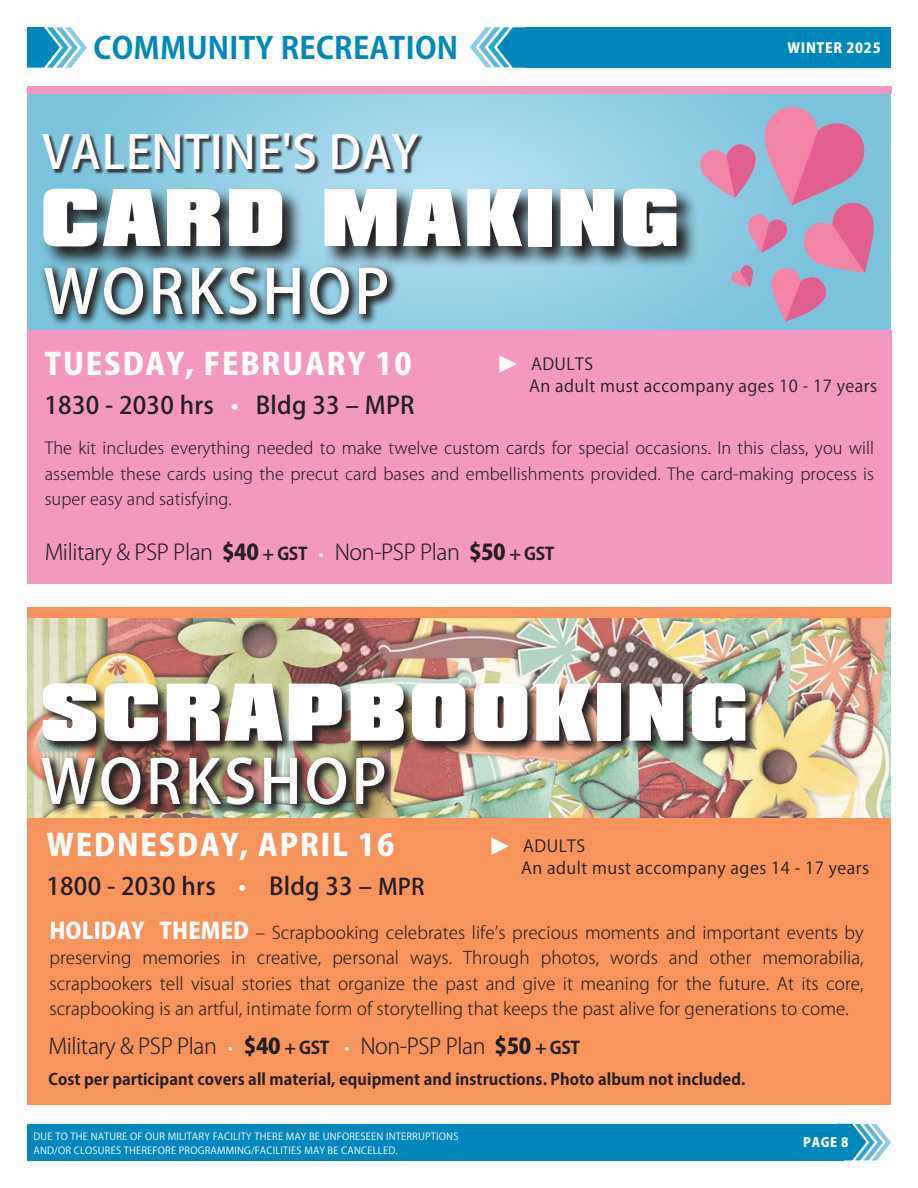
<style>
.page{position:relative;width:918px;height:1188px;background:#fff}
.page>*{position:absolute;margin:0;border:0;box-sizing:border-box;transform-origin:0 0}
.t1{font:900 70.2px "Compacta BT";letter-spacing:.05em;color:#fff;scale:1.05 1}
.t2{font:500 60.15px "Koz Go Pro";letter-spacing:.05em;color:#fff}
.t3{font:500 45.6px "Koz Go Pro";letter-spacing:.02em;color:#fff}
.t4{font:800 30px "Koz Go Pro";letter-spacing:.06em;color:#fff}
.t5{font:700 30px "Koz Go Pr 6 N";letter-spacing:.01em;color:#0088bc}
.t6{font:500 24px "Koz Go Pro";letter-spacing:.01em;color:#231f20}
.t7{font:300 21.6px "Koz Go Pro";letter-spacing:-.02em;color:#231f20}
.t8{font:300 17.25px/25.5px "Koz Go Pro";letter-spacing:.005em;color:#231f20;text-align:justify}
.t9{font:300 16.5px/25.5px "Koz Go Pro";letter-spacing:.005em;color:#231f20;text-align:justify}
.t10{font:16.5px/22.5px "Koz Go Pro";letter-spacing:.03em;color:#231f20}
.t11{font:700 15.75px "Koz Go Pro";letter-spacing:.005em;color:#231f20}
.t12{font:800 13.8px "Koz Go Pro";letter-spacing:.05em;color:#fff}
.t13{font:800 12.75px "Koz Go Pro";color:#fff}
.t14{font:9.75px/13.5px "Koz Go Pro";letter-spacing:.02em;color:#fff}
.s1{color:#fff}
.s2{font-weight:800}
.s3{font-weight:700;font-size:17.25px}
.s4{font-size:17.25px;color:#fff}
.s5{font-size:22.5px}
.s6{font-weight:800;font-size:22.5px;color:#fff}
</style>
<div class="page">
<svg style="left:843px;top:1124px;width:48px;height:37px"></svg>
<div style="left:27px;top:1124px;width:816px;height:37px;background:#0088bc"></div>
<img style="left:27px;top:618px;width:864px;height:201px">
<div style="left:526px;top:27px;width:365px;height:41px;background:#0088bc"></div>
<svg style="left:27px;top:27px;width:60px;height:41px"></svg>
<svg style="left:470px;top:27px;width:56px;height:41px"></svg>
<svg style="left:27px;top:94px;width:864px;height:236px;background:#92cfe4"></svg>
<svg style="left:698px;top:99px;width:180px;height:222px;background:#a9a6c4"></svg>
<div style="left:27px;top:86px;width:864px;height:8px;background:#f398c1"></div>
<svg style="left:42px;top:187px;width:656px;height:82px;background:#5b7580"></svg>
<svg style="left:40px;top:263px;width:360px;height:64px;background:#5e8492"></svg>
<div style="left:27px;top:330px;width:864px;height:254px;background:#f398c1"></div>
<svg style="left:499px;top:355px;width:18px;height:18px"></svg>
<div style="left:27px;top:607px;width:864px;height:11px;background:#f7935c"></div>
<div style="left:27px;top:819px;width:864px;height:286px;background:#f7935c"></div>
<svg style="left:491px;top:837px;width:18px;height:18px"></svg>
<img style="left:38px;top:753px;width:359px;height:64px">
<img style="left:42px;top:682px;width:716px;height:72px">
<div style="left:43px;top:134px;width:381px;height:41px;background:#231f20;opacity:.8"></div>
<h3 class="t5" style="left:93px;top:31px;width:366px">COMMUNITY RECREATION</h3>
<p class="t12" style="left:787px;top:39px;width:95px">WINTER 2025</p>
<h3 class="t3" style="left:42px;top:123px;width:378px">VALENTINE'S DAY</h3>
<h1 class="t1" style="left:41px;top:175px;width:609px">CARD MAKING</h1>
<h2 class="t2" style="left:43px;top:253px;width:348px">WORKSHOP</h2>
<h3 class="t4" style="left:45px;top:344px;width:369px">TUESDAY, FEBRUARY 10</h3>
<h3 class="t6" style="left:45px;top:390px;width:372px">1830 - 2030 hrs <span class="s1">•</span> Bldg 33 – MPR</h3>
<p class="t10" style="left:529px;top:353px;width:350px">ADULTS<br>An adult must accompany ages 10 - 17 years</p>
<p class="t9" style="left:45px;top:435px;width:831px">The kit includes everything needed to make twelve custom cards for special occasions. In this class, you will assemble these cards using the precut card bases and embellishments provided. The card-making process is super easy and satisfying.</p>
<p class="t7" style="left:45px;top:538px;width:511px">Military &amp; PSP Plan <span class="s2">$40</span> <span class="s3">+ GST</span> <span class="s4">•</span> Non-PSP Plan <span class="s2">$50</span> <span class="s3">+ GST</span></p>
<h1 class="t1" style="left:40px;top:670px;width:675px">SCRAPBOOKING</h1>
<h2 class="t2" style="left:40px;top:743px;width:348px">WORKSHOP</h2>
<h3 class="t4" style="left:46px;top:825px;width:350px">WEDNESDAY, APRIL 16</h3>
<h3 class="t6" style="left:46px;top:870px;width:380px">1800 - 2030 hrs <span class="s1">•</span> Bldg 33 – <span class="s5">MPR</span></h3>
<p class="t10" style="left:521px;top:835px;width:350px">ADULTS<br>An adult must accompany ages 14 - 17 years</p>
<p class="t8" style="left:49px;top:920px;width:816px"><span class="s6">HOLIDAY THEMED</span> – Scrapbooking celebrates life’s precious moments and important events by preserving memories in creative, personal ways. Through photos, words and other memorabilia, scrapbookers tell visual stories that organize the past and give it meaning for the future. At its core, scrapbooking is an artful, intimate form of storytelling that keeps the past alive for generations to come.</p>
<p class="t7" style="left:49px;top:1032px;width:533px">Military &amp; PSP Plan <span class="s4">•</span> <span class="s2">$40</span> <span class="s3">+ GST</span> <span class="s4">•</span> Non-PSP Plan <span class="s2">$50</span> <span class="s3">+ GST</span></p>
<p class="t11" style="left:49px;top:1069px;width:698px">Cost per participant covers all material, equipment and instructions. Photo album not included.</p>
<p class="t14" style="left:33px;top:1130px;width:426px">DUE TO THE NATURE OF OUR MILITARY FACILITY THERE MAY BE UNFORESEEN INTERRUPTIONS<br>AND/OR CLOSURES THEREFORE PROGRAMMING/FACILITIES MAY BE CANCELLED.</p>
<p class="t13" style="left:803px;top:1134px;width:47px">PAGE 8</p>
</div>
